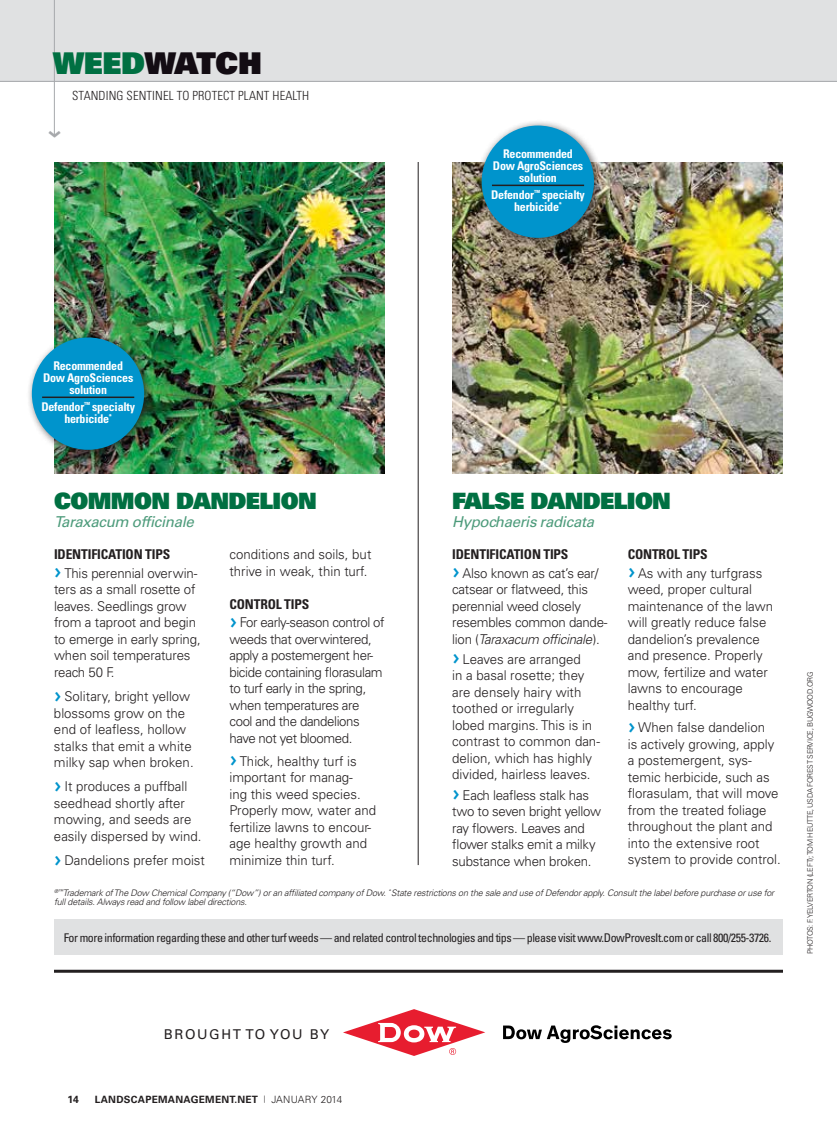
<style>
.page{position:relative;width:837px;height:1134px;background:#fff}
.page>*{position:absolute;margin:0;border:0;box-sizing:border-box;transform-origin:0 0}
.t1{font:30px "Univers LT Std X Black";letter-spacing:-.01em;color:#130c13}
.t2{font:700 30px "Lino Letter Std";color:#a7a9ac}
.t3{font:22.5px "Univers LT Std X Black";letter-spacing:-.025em;color:#007042}
.t4{font:italic 15px "Univers LT Std";letter-spacing:-.02em;color:#4d9b7b}
.t5{font:300 13.5px/16.5px "Univers LT Std";color:#231f20}
.t6{font:300 13.5px/16.5px "Univers LT Std";letter-spacing:-.02em;color:#231f20}
.t7{font:300 13.5px/16.5px "Univers LT Std";letter-spacing:-.03em;color:#231f20}
.t8{font:13.5px "Univers LT Std";letter-spacing:.12em;color:#231f20}
.t9{font:300 condensed 12.6px "Univers LT Std";letter-spacing:.01em;color:#231f20}
.t10{font:condensed 12px "Univers LT Std";letter-spacing:-.035em;color:#231f20}
.t11{font:700 condensed 12px/12px "Univers LT Std";letter-spacing:-.02em;color:#fff;text-align:center}
.t12{font:700 10.35px "Univers LT Std";color:#231f20}
.t13{font:700 10.05px "Univers LT Std";letter-spacing:.025em;color:#231f20}
.t14{font:300 10.05px "Univers LT Std";color:#231f20}
.t15{font:italic 300 9px/9px "Univers LT Std";letter-spacing:-.02em;color:#231f20}
.t16{font:300 7.5px "Univers LT Std";letter-spacing:-.035em;color:#231f20}
.s1{color:#007042}
.s2{font-weight:700;font-stretch:condensed}
.s3{font-family:"Lino Letter Std";font-weight:700;font-size:24px;color:#0094cc}
.s4{font-style:italic}
</style>
<div class="page">
<div style="left:0;top:0;width:837px;height:81px;background:#e0e1e2"></div>
<hr style="left:0;top:81px;width:837px;height:1px;background:#a7a9ac">
<hr style="left:54px;top:0;width:1px;height:135px;background:#a7a9ac">
<hr style="left:54px;top:970px;width:729px;height:3px;background:#231f20">
<div style="left:54px;top:919px;width:729px;height:36px;background:#e0e1e2"></div>
<svg style="left:503px;top:1025px;width:169px;height:18px"></svg>
<svg style="left:343px;top:1009px;width:142px;height:47px"></svg>
<img style="left:452px;top:162px;width:331px;height:312px">
<hr style="left:418px;top:162px;width:1px;height:703px;background:#231f20">
<img style="left:54px;top:162px;width:331px;height:312px">
<div style="left:26px;top:331px;width:128px;height:129px;background:#231f20;opacity:.75"></div>
<div style="left:32px;top:337px;width:112px;height:113px;background:#0094cc;border-radius:50%"></div>
<hr style="left:42px;top:397px;width:92px;height:1px;background:#231f20">
<div style="left:476px;top:119px;width:128px;height:129px;background:#231f20;opacity:.75"></div>
<div style="left:482px;top:126px;width:112px;height:112px;background:#0094cc;border-radius:50%"></div>
<hr style="left:492px;top:185px;width:92px;height:1px;background:#231f20">
<h1 class="t1" style="left:53px;top:43px;width:210px"><span class="s1">WEED</span>WATCH</h1>
<p class="t9" style="left:72px;top:88px;width:239px">STANDING SENTINEL TO PROTECT PLANT HEALTH</p>
<h1 class="t2" style="left:75px;top:129px;width:11px;rotate:90deg">›</h1>
<p class="t11" style="left:493px;top:147px;width:92px">Recommended<br>Dow AgroSciences solution</p>
<p class="t11" style="left:491px;top:189px;width:95px">Defendor<sup>™</sup> specialty herbicide<sup>*</sup></p>
<p class="t11" style="left:43px;top:359px;width:92px">Recommended<br>Dow AgroSciences solution</p>
<p class="t11" style="left:41px;top:401px;width:95px">Defendor<sup>™</sup> specialty herbicide<sup>*</sup></p>
<h2 class="t3" style="left:54px;top:486px;width:264px">COMMON DANDELION</h2>
<p class="t4" style="left:54px;top:513px;width:141px">Taraxacum officinale</p>
<h2 class="t3" style="left:452px;top:486px;width:220px">FALSE DANDELION</h2>
<p class="t4" style="left:452px;top:513px;width:143px">Hypochaeris radicata</p>
<p class="t5" style="left:54px;top:545px;width:145px;line-height:18.6px"><span class="s2">Identification tips<br></span><span class="s3">›</span> This perennial overwin-</p>
<p class="t5" style="left:54px;top:581px;width:148px">ters as a small rosette of leaves. Seedlings grow from a taproot and begin to emerge in early spring, when soil temperatures reach 50 F.</p>
<p class="t5" style="left:54px;top:688px;width:141px"><span class="s3">›</span> Solitary, bright yellow blossoms grow on the end of leafless, hollow stalks that emit a white milky sap when broken.</p>
<p class="t5" style="left:54px;top:778px;width:149px"><span class="s3">›</span> It produces a puffball seedhead shortly after mowing, and seeds are easily dispersed by wind.</p>
<p class="t5" style="left:54px;top:852px;width:153px"><span class="s3">›</span> Dandelions prefer moist</p>
<p class="t5" style="left:230px;top:546px;width:143px">conditions and soils, but thrive in weak, thin turf.</p>
<p class="t5" style="left:229px;top:594px;width:157px;line-height:18.6px"><span class="s2">Control tips<br></span><span class="s3">›</span> For early-season control of</p>
<p class="t7" style="left:229px;top:631px;width:155px">weeds that overwintered, apply a postemergent her&shy;bicide containing florasulam to turf early in the spring, when temperatures are cool and the dandelions have not yet bloomed.</p>
<p class="t5" style="left:229px;top:753px;width:148px"><span class="s3">›</span> Thick, healthy turf is important for manag-<br>ing this weed species.<br>Properly mow, water and fertilize lawns to encour&shy;age healthy growth and minimize thin turf.</p>
<p class="t5" style="left:452px;top:545px;width:148px;line-height:18.6px"><span class="s2">Identification tips<br></span><span class="s3">›</span> Also known as cat’s ear/</p>
<p class="t6" style="left:452px;top:581px;width:157px">catsear or flatweed, this perennial weed closely resembles common dande&shy;lion (<span class="s4">Taraxacum officinale</span>).</p>
<p class="t5" style="left:452px;top:651px;width:149px"><span class="s3">›</span> Leaves are arranged<br>in a basal rosette; they are densely hairy with toothed or irregularly lobed margins. This is in contrast to common dan&shy;delion, which has highly divided, hairless leaves.</p>
<p class="t6" style="left:452px;top:787px;width:150px"><span class="s3">›</span> Each leafless stalk has two to seven bright yellow ray flowers. Leaves and flower stalks emit a milky substance when broken.</p>
<p class="t5" style="left:628px;top:545px;width:136px;line-height:18.6px"><span class="s2">Control tips<br></span><span class="s3">›</span> As with any turfgrass</p>
<p class="t5" style="left:628px;top:581px;width:147px">weed, proper cultural maintenance of the lawn will greatly reduce false dandelion’s prevalence and presence. Properly mow, fertilize and water lawns to encourage healthy turf.</p>
<p class="t5" style="left:628px;top:719px;width:155px"><span class="s3">›</span> When false dandelion<br>is actively growing, apply a postemergent, sys&shy;temic herbicide, such as florasulam, that will move from the treated foliage throughout the plant and into the extensive root system to provide control.</p>
<p class="t15" style="left:54px;top:889px;width:722px"><sup>®™</sup>Trademark of The Dow Chemical Company (“Dow”) or an affiliated company of Dow. <sup>*</sup>State restrictions on the sale and use of Defendor apply. Consult the label before purchase or use for full details. Always read and follow label directions.</p>
<p class="t10" style="left:64px;top:930px;width:709px">For more information regarding these and other turf weeds — and related control technologies and tips — please visit www.DowProvesIt.com or call 800/255-3726.</p>
<p class="t16" style="left:806px;top:954px;width:284px;rotate:-90deg">photos: F. YELVERTON (LEFT); Tom He utte, USDA Forest Service, Bugwood.org</p>
<p class="t8" style="left:164px;top:1026px;width:167px">BROUGHT TO YOU BY</p>
<p class="t13" style="left:95px;top:1094px;width:172px">LANDSCAPEMANAGEMENT.NET <sup>|</sup></p>
<p class="t12" style="left:68px;top:1094px;width:13px">14</p>
<p class="t14" style="left:271px;top:1093px;width:73px">January 2014</p>
</div>
